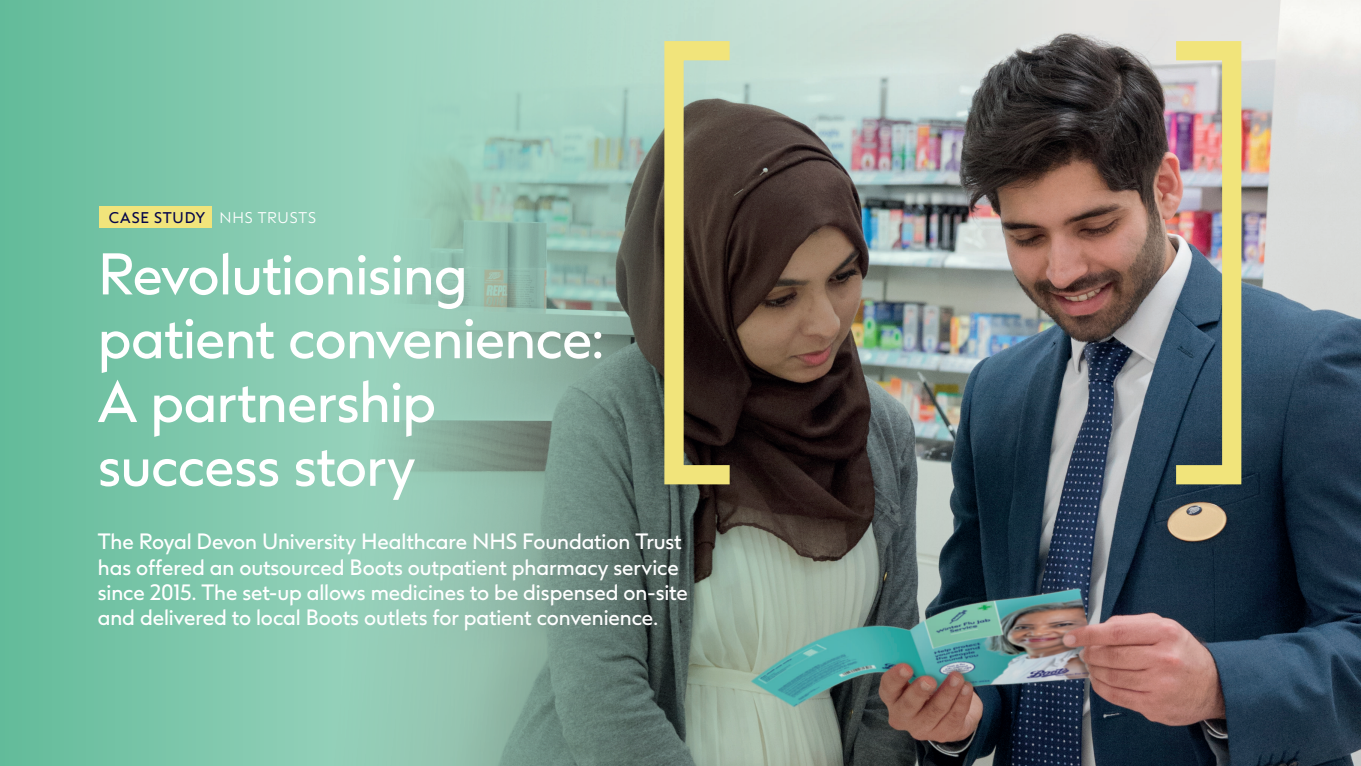
<style>
.page{position:relative;width:1361px;height:766px;background:#fff}
.page>*{position:absolute;margin:0;border:0;box-sizing:border-box;transform-origin:0 0}
.Folio_Campaign{font:55.5px/63.8px "Boots Sharp";letter-spacing:-.01em;color:#fff}
.Folio_Campaign-2{font:21px/25.2px "Boots Sharp";letter-spacing:-.005em;color:#fff}
.Folio_Campaign-3{font:14.7px "Boots Sharp";letter-spacing:.055em;color:#05054b}
.s1{font-weight:300;color:#fff}
</style>
<div class="page">
<svg style="left:0;top:0;width:332px;height:765px;background:#7ac5a9"></svg>
<img style="left:332px;top:0;width:1028px;height:765px">
<div style="left:664px;top:41px;width:75px;height:443px;border:19px solid #f1e47b"></div>
<div style="left:1166px;top:41px;width:75px;height:443px;border:19px solid #f1e47b"></div>
<div style="left:100px;top:206px;width:112px;height:21px;background:#f1e47b"></div>
<p class="Folio_Campaign-3" style="left:109px;top:208px;width:209px">CASE STUDY <span class="s1">NHS TRUSTS</span></p>
<p class="Folio_Campaign" style="left:98px;top:242px;width:508px">Revolutionising patient convenience:<br>A partnership success story</p>
<p class="Folio_Campaign-2" style="left:98px;top:529px;width:591px">The Royal Devon University Healthcare NHS Foundation Trust has offered an outsourced Boots outpatient pharmacy service since 2015. The set-up allows medicines to be dispensed on-site and delivered to local Boots outlets for patient convenience.</p>
</div>
